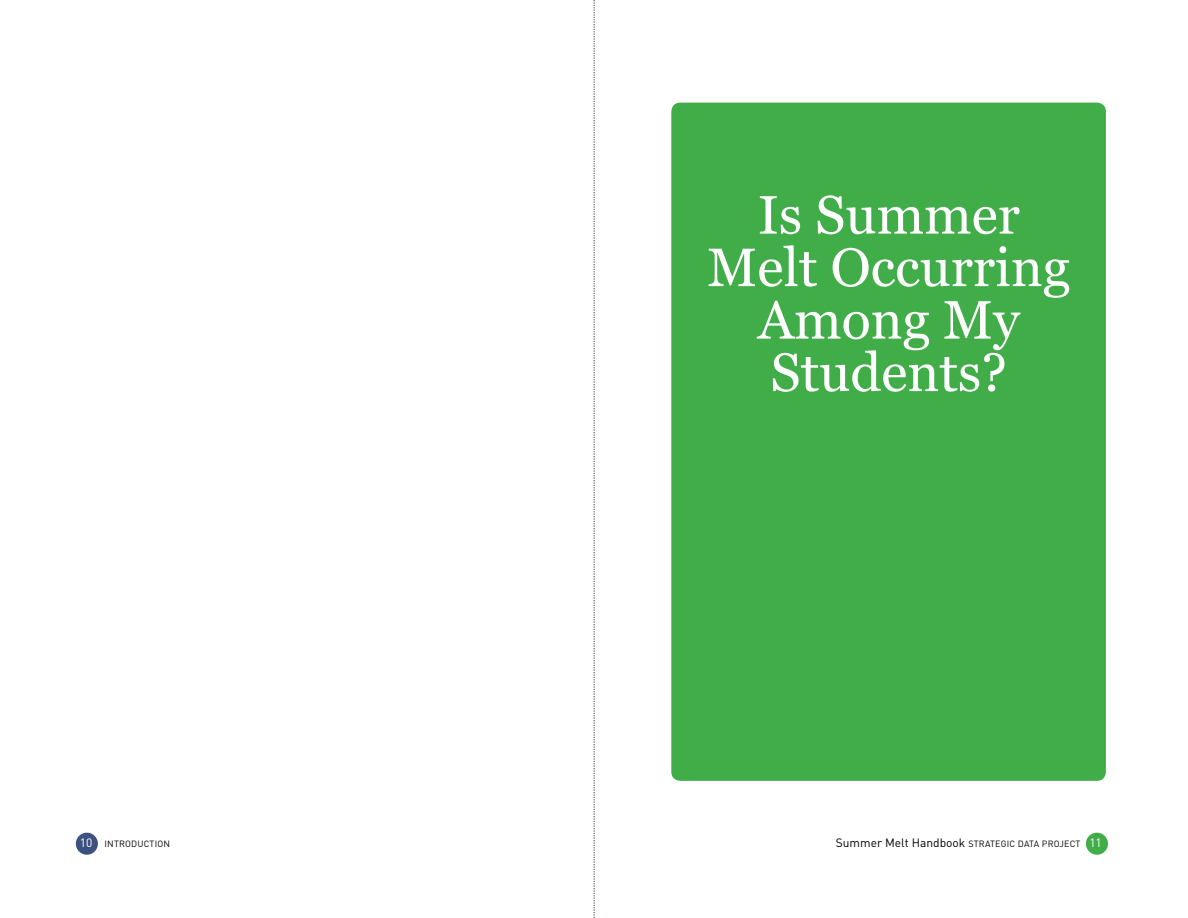
<style>
.page{position:relative;width:1188px;height:918px;background:#fff}
.page>*{position:absolute;margin:0;border:0;box-sizing:border-box;transform-origin:0 0}
.t1{font:54px/52.5px "Georgia";color:#fff;text-align:center}
.t2{font:12px "DIN";color:#fff}
.t3{font:9px "DIN";letter-spacing:.02em;color:#000}
.s1{font-size:12px}
.s2{font-size:12px;color:#fff}
</style>
<div class="page">
<div style="left:76px;top:833px;width:22px;height:22px;background:#3c5180;border-radius:50%"></div>
<div style="left:1086px;top:833px;width:22px;height:22px;background:#41ad49;border-radius:50%"></div>
<svg style="left:594px;top:0;width:1px;height:918px"></svg>
<div style="left:671px;top:103px;width:435px;height:678px;background:#41ad49;border-radius:9px"></div>
<h1 class="t1" style="left:707px;top:187px;width:364px">Is Summer<br>Melt Occurring<br>Among My<br>Students?</h1>
<h2 class="t2" style="left:80px;top:836px;width:14px">10</h2>
<p class="t3" style="left:105px;top:839px;width:67px">INTRODUCTION</p>
<p class="t3" style="left:836px;top:839px;width:268px"><span class="s1">SUMMER MELT HANDBOOK</span> STRATEGIC DATA PROJECT <span class="s2">11</span></p>
</div>
